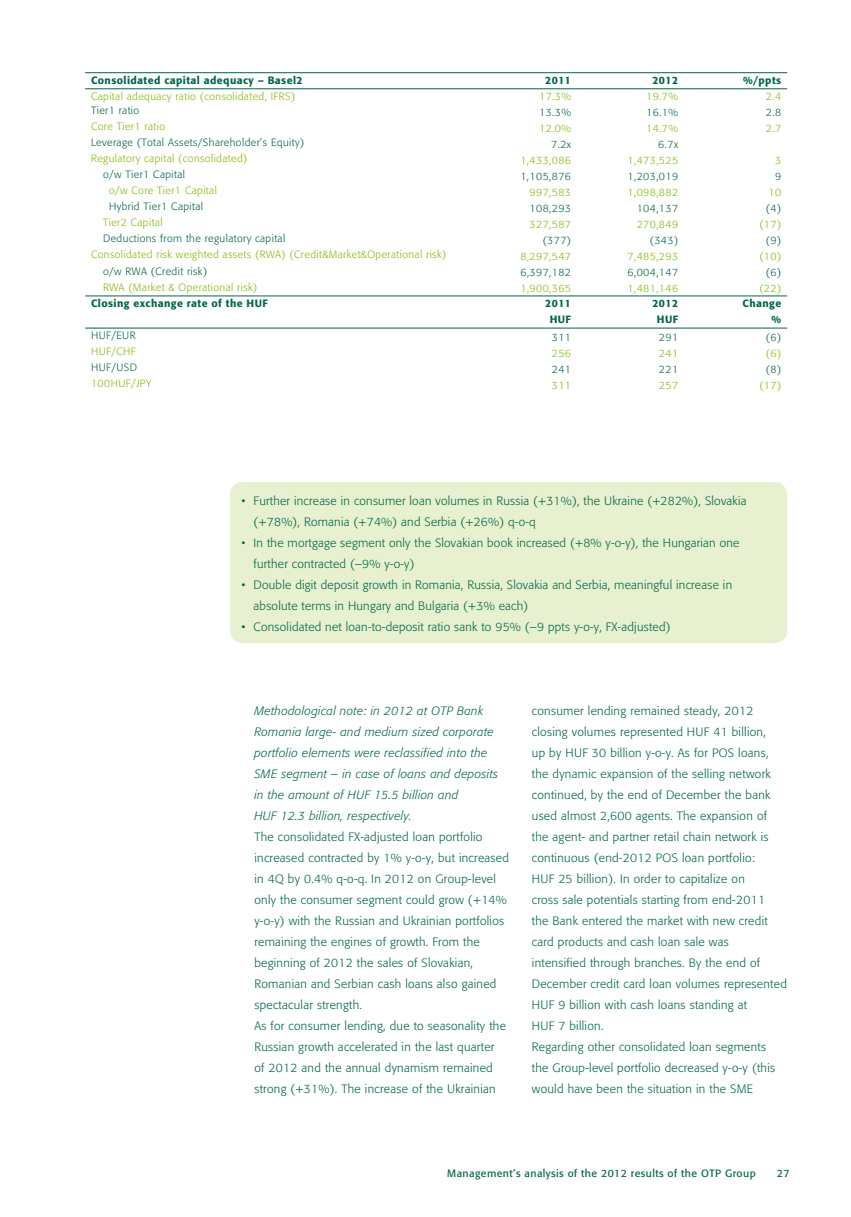
<style>
.page{position:relative;width:851px;height:1217px;background:#fff}
.page>*{position:absolute;margin:0;border:0;box-sizing:border-box;transform-origin:0 0}
.t1{font:12px/21px "Formata Light Hun";letter-spacing:.025em;color:#006648}
.t2{font:12px/21px "Formata Light Italic Hun";letter-spacing:.025em;color:#006648}
.t3{font:10.5px "Formata Light Hun";letter-spacing:.04em;color:#85ba0d}
.t4{font:10.5px "Formata Light Hun";letter-spacing:.04em;color:#006648}
.t5{font:10.5px "Formata Medium Hun";letter-spacing:.04em;color:#006648}
.t6{font:10.5px "Formata Regular Hun";letter-spacing:.04em;color:#006648}
</style>
<div class="page">
<div style="left:230px;top:482px;width:557px;height:161px;background:#e7f1cf;border-radius:13px"></div>
<hr style="left:447px;top:327px;width:124px;height:1px;background:#006648">
<hr style="left:571px;top:327px;width:107px;height:1px;background:#006648">
<hr style="left:678px;top:327px;width:109px;height:1px;background:#006648">
<hr style="left:85px;top:88px;width:362px;height:1px;background:#006648">
<hr style="left:447px;top:88px;width:124px;height:1px;background:#006648">
<hr style="left:571px;top:88px;width:107px;height:1px;background:#006648">
<hr style="left:678px;top:88px;width:109px;height:1px;background:#006648">
<hr style="left:85px;top:295px;width:362px;height:1px;background:#006648">
<hr style="left:447px;top:295px;width:124px;height:1px;background:#006648">
<hr style="left:571px;top:295px;width:107px;height:1px;background:#006648">
<hr style="left:678px;top:295px;width:109px;height:1px;background:#006648">
<hr style="left:85px;top:327px;width:362px;height:1px;background:#006648">
<hr style="left:85px;top:72px;width:362px;height:1px;background:#006648">
<hr style="left:447px;top:72px;width:124px;height:1px;background:#006648">
<hr style="left:571px;top:72px;width:107px;height:1px;background:#006648">
<hr style="left:678px;top:72px;width:109px;height:1px;background:#006648">
<p class="t5" style="left:91px;top:74px;width:213px">Consolidated capital adequacy – Basel2</p>
<p class="t5" style="left:545px;top:74px;width:27px">2011</p>
<p class="t5" style="left:652px;top:74px;width:27px">2012</p>
<p class="t5" style="left:742px;top:74px;width:40px">%/ppts</p>
<p class="t3" style="left:91px;top:90px;width:206px">Capital adequacy ratio (consolidated, IFRS)</p>
<p class="t3" style="left:539px;top:90px;width:33px">17.3%</p>
<p class="t3" style="left:646px;top:90px;width:33px">19.7%</p>
<p class="t3" style="left:765px;top:90px;width:17px">2.4</p>
<p class="t4" style="left:91px;top:104px;width:50px">Tier1 ratio</p>
<p class="t4" style="left:539px;top:106px;width:33px">13.3%</p>
<p class="t4" style="left:646px;top:106px;width:33px">16.1%</p>
<p class="t4" style="left:765px;top:106px;width:17px">2.8</p>
<p class="t3" style="left:91px;top:120px;width:75px">Core Tier1 ratio</p>
<p class="t3" style="left:539px;top:122px;width:33px">12.0%</p>
<p class="t3" style="left:646px;top:122px;width:33px">14.7%</p>
<p class="t3" style="left:765px;top:122px;width:17px">2.7</p>
<p class="t4" style="left:91px;top:136px;width:215px">Leverage (Total Assets/Shareholder’s Equity)</p>
<p class="t4" style="left:551px;top:138px;width:21px">7.2x</p>
<p class="t4" style="left:658px;top:138px;width:21px">6.7x</p>
<p class="t3" style="left:91px;top:152px;width:158px">Regulatory capital (consolidated)</p>
<p class="t3" style="left:520px;top:154px;width:52px">1,433,086</p>
<p class="t3" style="left:627px;top:154px;width:52px">1,473,525</p>
<p class="t3" style="left:775px;top:154px;width:8px">3</p>
<p class="t4" style="left:103px;top:168px;width:83px">o/w Tier1 Capital</p>
<p class="t4" style="left:520px;top:170px;width:52px">1,105,876</p>
<p class="t4" style="left:627px;top:170px;width:52px">1,203,019</p>
<p class="t4" style="left:775px;top:170px;width:8px">9</p>
<p class="t3" style="left:109px;top:184px;width:109px">o/w Core Tier1 Capital</p>
<p class="t3" style="left:529px;top:186px;width:43px">997,583</p>
<p class="t3" style="left:627px;top:186px;width:52px">1,098,882</p>
<p class="t3" style="left:768px;top:186px;width:14px">10</p>
<p class="t4" style="left:109px;top:200px;width:95px">Hybrid Tier1 Capital</p>
<p class="t4" style="left:529px;top:202px;width:43px">108,293</p>
<p class="t4" style="left:636px;top:202px;width:43px">104,137</p>
<p class="t4" style="left:765px;top:202px;width:17px">(4)</p>
<p class="t3" style="left:103px;top:216px;width:61px">Tier2 Capital</p>
<p class="t3" style="left:529px;top:218px;width:43px">327,587</p>
<p class="t3" style="left:636px;top:218px;width:43px">270,849</p>
<p class="t3" style="left:759px;top:218px;width:23px">(17)</p>
<p class="t4" style="left:103px;top:232px;width:184px">Deductions from the regulatory capital</p>
<p class="t4" style="left:542px;top:234px;width:30px">(377)</p>
<p class="t4" style="left:649px;top:234px;width:30px">(343)</p>
<p class="t4" style="left:765px;top:234px;width:17px">(9)</p>
<p class="t3" style="left:91px;top:248px;width:356px">Consolidated risk weighted assets (RWA) (Credit&amp;Market&amp;Operational risk)</p>
<p class="t3" style="left:520px;top:250px;width:52px">8,297,547</p>
<p class="t3" style="left:627px;top:250px;width:52px">7,485,293</p>
<p class="t3" style="left:759px;top:250px;width:23px">(10)</p>
<p class="t4" style="left:103px;top:264px;width:106px">o/w RWA (Credit risk)</p>
<p class="t4" style="left:520px;top:266px;width:52px">6,397,182</p>
<p class="t4" style="left:627px;top:266px;width:52px">6,004,147</p>
<p class="t4" style="left:765px;top:266px;width:17px">(6)</p>
<p class="t3" style="left:91px;top:281px;width:168px">RWA (Market &amp; Operational risk)</p>
<p class="t3" style="left:520px;top:282px;width:52px">1,900,365</p>
<p class="t3" style="left:627px;top:282px;width:52px">1,481,146</p>
<p class="t3" style="left:759px;top:282px;width:23px">(22)</p>
<p class="t5" style="left:91px;top:297px;width:178px">Closing exchange rate of the HUF</p>
<p class="t5" style="left:545px;top:297px;width:27px">2011</p>
<p class="t5" style="left:652px;top:297px;width:27px">2012</p>
<p class="t5" style="left:742px;top:297px;width:40px">Change</p>
<p class="t5" style="left:549px;top:313px;width:23px">HUF</p>
<p class="t5" style="left:657px;top:313px;width:23px">HUF</p>
<p class="t5" style="left:771px;top:313px;width:11px">%</p>
<p class="t4" style="left:91px;top:329px;width:45px">HUF/EUR</p>
<p class="t4" style="left:551px;top:331px;width:21px">311</p>
<p class="t4" style="left:658px;top:331px;width:21px">291</p>
<p class="t4" style="left:765px;top:331px;width:17px">(6)</p>
<p class="t3" style="left:91px;top:345px;width:46px">HUF/CHF</p>
<p class="t3" style="left:551px;top:347px;width:21px">256</p>
<p class="t3" style="left:658px;top:347px;width:21px">241</p>
<p class="t3" style="left:765px;top:347px;width:17px">(6)</p>
<p class="t4" style="left:91px;top:361px;width:47px">HUF/USD</p>
<p class="t4" style="left:551px;top:363px;width:21px">241</p>
<p class="t4" style="left:658px;top:363px;width:21px">221</p>
<p class="t4" style="left:765px;top:363px;width:17px">(8)</p>
<p class="t3" style="left:91px;top:377px;width:62px">100HUF/JPY</p>
<p class="t3" style="left:551px;top:379px;width:21px">311</p>
<p class="t3" style="left:658px;top:379px;width:21px">257</p>
<p class="t3" style="left:759px;top:379px;width:23px">(17)</p>
<p class="t1" style="left:253px;top:490px;width:494px;text-indent:-12px">• Further increase in consumer loan volumes in Russia (+31%), the Ukraine (+282%), Slovakia (+78%), Romania (+74%) and Serbia (+26%) q-o-q</p>
<p class="t1" style="left:253px;top:532px;width:487px;text-indent:-12px">• In the mortgage segment only the Slovakian book increased (+8% y-o-y), the Hungarian one further contracted (–9% y-o-y)</p>
<p class="t1" style="left:253px;top:574px;width:480px;text-indent:-12px">• Double digit deposit growth in Romania, Russia, Slovakia and Serbia, meaningful increase in absolute terms in Hungary and Bulgaria (+3% each)</p>
<p class="t1" style="left:241px;top:616px;width:430px">• Consolidated net loan-to-deposit ratio sank to 95% (–9 ppts y-o-y, FX-adjusted)</p>
<p class="t2" style="left:254px;top:700px;width:245px">Methodological note: in 2012 at OTP Bank Romania large- and medium sized corporate portfolio elements were reclassified into the SME segment – in case of loans and deposits in the amount of HUF 15.5 billion and<br>HUF 12.3 billion, respectively.</p>
<p class="t1" style="left:254px;top:826px;width:256px">The consolidated FX-adjusted loan portfolio increased contracted by 1% y-o-y, but increased in 4Q by 0.4% q-o-q. In 2012 on Group-level only the consumer segment could grow (+14% y-o-y) with the Russian and Ukrainian portfolios remaining the engines of growth. From the beginning of 2012 the sales of Slovakian, Romanian and Serbian cash loans also gained spectacular strength.<br>As for consumer lending, due to seasonality the Russian growth accelerated in the last quarter<br>of 2012 and the annual dynamism remained strong (+31%). The increase of the Ukrainian</p>
<p class="t1" style="left:531px;top:700px;width:256px">consumer lending remained steady, 2012 closing volumes represented HUF 41 billion,<br>up by HUF 30 billion y-o-y. As for POS loans, the dynamic expansion of the selling network continued, by the end of December the bank used almost 2,600 agents. The expansion of<br>the agent- and partner retail chain network is continuous (end-2012 POS loan portfolio:<br>HUF 25 billion). In order to capitalize on<br>cross sale potentials starting from end-2011<br>the Bank entered the market with new credit card products and cash loan sale was<br>intensified through branches. By the end of December credit card loan volumes represented HUF 9 billion with cash loans standing at<br>HUF 7 billion.<br>Regarding other consolidated loan segments<br>the Group-level portfolio decreased y-o-y (this would have been the situation in the SME</p>
<p class="t6" style="left:447px;top:1166px;width:310px">Management’s analysis of the 2012 results of the OTP Group</p>
<p class="t6" style="left:776px;top:1166px;width:14px">27</p>
</div>
